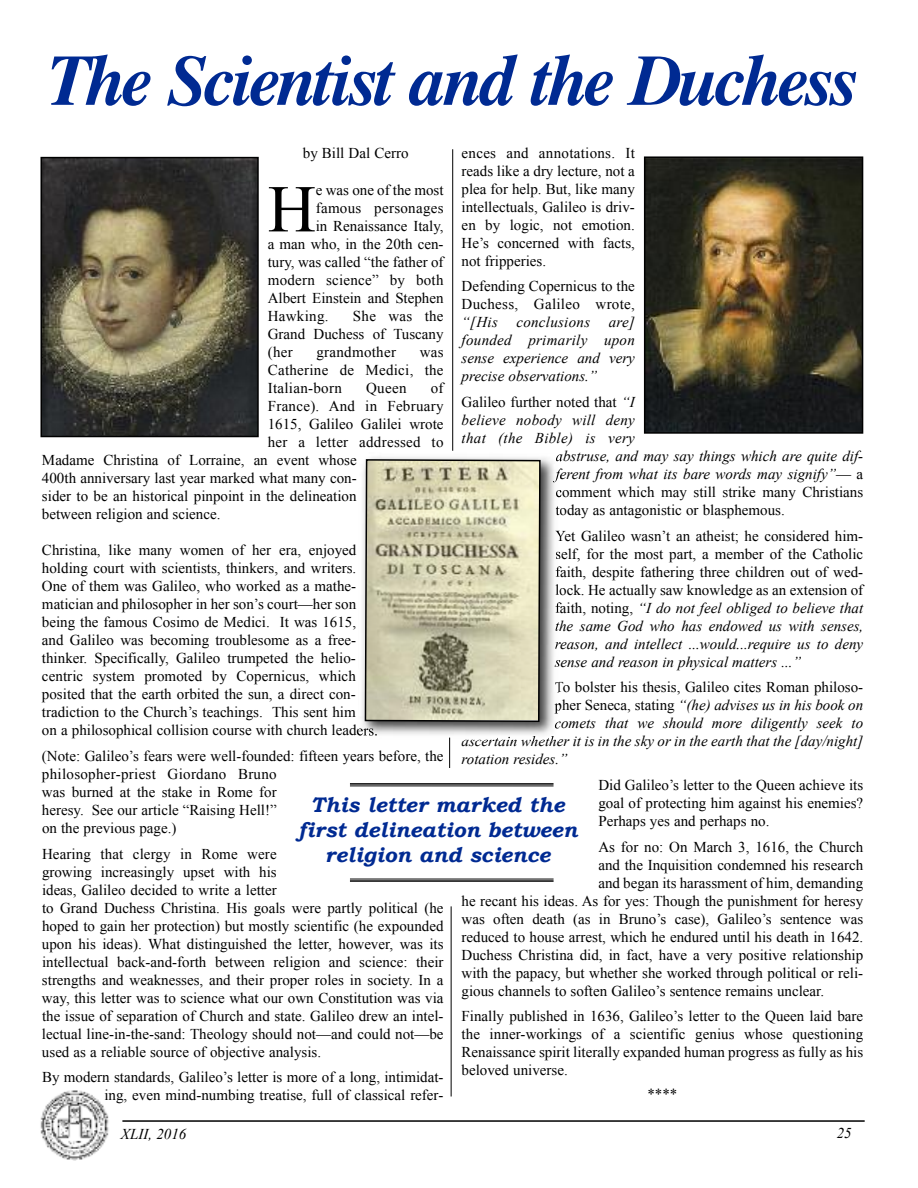
<style>
.page{position:relative;width:918px;height:1188px;background:#fff}
.page>*{position:absolute;margin:0;border:0;box-sizing:border-box;transform-origin:0 0}
.t1{font:italic 700 72px "Dutch 801 BT";letter-spacing:-.03em;color:#002a92}
.t2{font:66.9px "Times New Roman";color:#000}
.t3{font:italic 700 21px/25.2px "Bookman Old Style";color:#002a92;text-align:center}
.t4{font:15px/18px "Times New Roman";color:#000;text-align:justify}
.t5{font:italic 15px/18px "Times New Roman";color:#000;text-align:justify}
.t6{font:15px "Times New Roman";letter-spacing:.02em;color:#000}
.t7{font:italic 15px "Times New Roman";letter-spacing:.02em;color:#000}
.s1{font-style:italic}
.s2{font-style:normal}
</style>
<div class="page">
<hr style="left:122px;top:1120px;width:743px;height:2px;background:#000">
<hr style="left:350px;top:783px;width:204px;height:2px;background:#000">
<hr style="left:350px;top:786px;width:204px;height:1px;background:#000">
<hr style="left:350px;top:879px;width:204px;height:1px;background:#000">
<hr style="left:350px;top:880px;width:204px;height:2px;background:#000">
<img style="left:39px;top:1090px;width:71px;height:70px;border-radius:50%">
<img style="left:647px;top:159px;width:213px;height:272px">
<div style="left:644px;top:156px;width:219px;height:278px;border:2px solid #000"></div>
<img style="left:358px;top:456px;width:202px;height:285px">
<svg style="left:556px;top:454px;width:4px;height:7px"></svg>
<svg style="left:553px;top:469px;width:7px;height:13px"></svg>
<svg style="left:556px;top:490px;width:4px;height:7px"></svg>
<svg style="left:556px;top:505px;width:4px;height:12px"></svg>
<svg style="left:555px;top:530px;width:5px;height:11px"></svg>
<svg style="left:556px;top:550px;width:4px;height:28px"></svg>
<svg style="left:556px;top:584px;width:4px;height:11px"></svg>
<svg style="left:556px;top:602px;width:3px;height:12px"></svg>
<svg style="left:556px;top:620px;width:3px;height:11px"></svg>
<svg style="left:555px;top:642px;width:4px;height:7px"></svg>
<svg style="left:555px;top:660px;width:4px;height:7px"></svg>
<svg style="left:555px;top:682px;width:4px;height:11px"></svg>
<svg style="left:555px;top:701px;width:4px;height:13px"></svg>
<svg style="left:555px;top:720px;width:4px;height:9px"></svg>
<img style="left:462px;top:738px;width:37px;height:3px">
<svg style="left:364px;top:458px;width:177px;height:265px;background:#c5c1a5"></svg>
<img style="left:43px;top:160px;width:213px;height:274px">
<div style="left:40px;top:157px;width:219px;height:280px;border:2px solid #000"></div>
<hr style="left:452px;top:149px;width:1px;height:302px;background:#000">
<hr style="left:449px;top:738px;width:1px;height:30px;background:#000">
<hr style="left:451px;top:906px;width:1px;height:191px;background:#000">
<h1 class="t1" style="left:47px;top:36px;width:814px">The Scientist and the Duchess</h1>
<p class="t4" style="left:303px;top:144px;width:107px">by Bill Dal Cerro</p>
<h2 class="t2" style="left:268px;top:172px;width:50px">H</h2>
<p class="t4" style="left:316px;top:181px;width:129px">e was one of the most</p>
<p class="t4" style="left:462px;top:144px;width:175px">ences and annotations. It reads like a dry lecture, not a plea for help. But, like many intellectuals, Galileo is driv&shy;en by logic, not emotion.<br>He’s concerned with facts, not fripperies.</p>
<p class="t4" style="left:462px;top:277px;width:175px">Defending Copernicus to the<br>Duchess, Galileo wrote,</p>
<p class="t5" style="left:462px;top:313px;width:175px">“[His conclusions are] founded primarily upon sense experience and very precise observations.”</p>
<p class="t4" style="left:462px;top:393px;width:175px">Galileo further noted that <span class="s1">“I</span></p>
<p class="t7" style="left:462px;top:412px;width:175px">believe nobody will deny</p>
<p class="t7" style="left:462px;top:430px;width:175px">that (the Bible) is very</p>
<p class="t5" style="left:556px;top:447px;width:309px">abstruse, and may say things which are quite dif-</p>
<p class="t5" style="left:556px;top:465px;width:309px">ferent from what its bare words may signify”<span class="s2">— a</span></p>
<p class="t4" style="left:556px;top:483px;width:309px">comment which may still strike many Christians</p>
<p class="t4" style="left:555px;top:501px;width:231px">today as antagonistic or blasphemous.</p>
<p class="t4" style="left:555px;top:527px;width:310px">Yet Galileo wasn’t an atheist; he considered him&shy;self, for the most part, a member of the Catholic faith, despite fathering three children out of wed&shy;lock. He actually saw knowledge as an extension of faith, noting, <span class="s1">“I do not feel obliged to believe that the same God who has endowed us with senses, reason, and intellect ...would...require us to deny sense and reason in physical matters ...”</span></p>
<p class="t4" style="left:555px;top:678px;width:310px">To bolster his thesis, Galileo cites Roman philoso-</p>
<p class="t5" style="left:555px;top:696px;width:310px"><span class="s2">pher Seneca, stating</span> “(he) advises us in his book on</p>
<p class="t5" style="left:554px;top:714px;width:310px">comets that we should more diligently seek to</p>
<p class="t5" style="left:462px;top:732px;width:403px">ascertain whether it is in the sky or in the earth that the [day/night]</p>
<p class="t5" style="left:462px;top:750px;width:107px">rotation resides.”</p>
<p class="t4" style="left:598px;top:776px;width:266px">Did Galileo’s letter to the Queen achieve its goal of protecting him against his enemies?<br>Perhaps yes and perhaps no.</p>
<p class="t4" style="left:598px;top:838px;width:266px">As for no: On March 3, 1616, the Church</p>
<p class="t4" style="left:598px;top:856px;width:266px">and the Inquisition condemned his research</p>
<p class="t4" style="left:598px;top:874px;width:266px">and began its harassment of him, demanding</p>
<p class="t4" style="left:462px;top:892px;width:403px">he recant his ideas. As for yes: Though the punishment for heresy</p>
<p class="t4" style="left:462px;top:910px;width:403px">was often death (as in Bruno’s case), Galileo’s sentence was</p>
<p class="t4" style="left:462px;top:928px;width:403px">reduced to house arrest, which he endured until his death in 1642.</p>
<p class="t4" style="left:462px;top:946px;width:403px">Duchess Christina did, in fact, have a very positive relationship</p>
<p class="t4" style="left:462px;top:964px;width:403px">with the papacy, but whether she worked through political or reli-</p>
<p class="t4" style="left:462px;top:982px;width:364px">gious channels to soften Galileo’s sentence remains unclear.</p>
<p class="t4" style="left:462px;top:1007px;width:403px">Finally published in 1636, Galileo’s letter to the Queen laid bare the inner-workings of a scientific genius whose questioning Renaissance spirit literally expanded human progress as fully as his beloved universe.</p>
<p class="t4" style="left:647px;top:1085px;width:31px">****</p>
<p class="t6" style="left:316px;top:200px;width:129px">famous personages</p>
<p class="t4" style="left:316px;top:217px;width:129px">in Renaissance Italy,</p>
<p class="t4" style="left:268px;top:235px;width:177px">a man who, in the 20th cen-</p>
<p class="t4" style="left:268px;top:253px;width:177px">tury, was called “the father of</p>
<p class="t6" style="left:268px;top:272px;width:177px">modern science” by both</p>
<p class="t4" style="left:268px;top:289px;width:177px">Albert Einstein and Stephen</p>
<p class="t6" style="left:268px;top:308px;width:62px">Hawking.</p>
<p class="t4" style="left:268px;top:307px;width:177px;text-indent:85px">She was the Grand Duchess of Tuscany (her</p>
<p class="t6" style="left:316px;top:344px;width:81px">grandmother</p>
<p class="t4" style="left:268px;top:343px;width:177px;text-indent:152px">was Catherine de Medici, the Italian-born</p>
<p class="t4" style="left:366px;top:379px;width:42px">Queen</p>
<p class="t4" style="left:431px;top:379px;width:14px">of</p>
<p class="t6" style="left:268px;top:398px;width:177px">France). And in February</p>
<p class="t4" style="left:268px;top:415px;width:177px">1615, Galileo Galilei wrote</p>
<p class="t6" style="left:268px;top:434px;width:177px">her a letter addressed to</p>
<p class="t4" style="left:42px;top:451px;width:316px">Madame Christina of Lorraine, an event whose</p>
<p class="t4" style="left:42px;top:469px;width:316px">400th anniversary last year marked what many con-</p>
<p class="t4" style="left:42px;top:487px;width:316px">sider to be an historical pinpoint in the delineation</p>
<p class="t4" style="left:42px;top:505px;width:180px">between religion and science.</p>
<p class="t4" style="left:42px;top:541px;width:337px;text-align:left">Christina, like many women of her era, enjoyed holding court with scientists, thinkers, and writers.<br>One of them was Galileo, who worked as a mathe&shy;matician and philosopher in her son’s court—her son being the famous Cosimo de Medici. It was 1615, and Galileo was becoming troublesome as a free&shy;thinker. Specifically, Galileo trumpeted the helio&shy;centric system promoted by Copernicus, which posited that the earth orbited the sun, a direct con&shy;tradiction to the Church’s teachings. This sent him<br>on a philosophical collision course with church leaders.</p>
<p class="t4" style="left:42px;top:747px;width:403px;text-align:left">(Note: Galileo’s fears were well-founded: fifteen years before, the philosopher-priest Giordano Bruno<br>was burned at the stake in Rome for<br>heresy. See our article “Raising Hell!”<br>on the previous page.)</p>
<p class="t4" style="left:42px;top:845px;width:403px;text-align:left">Hearing that clergy in Rome were<br>growing increasingly upset with his<br>ideas, Galileo decided to write a letter<br>to Grand Duchess Christina. His goals were partly political (he hoped to gain her protection) but mostly scientific (he expounded upon his ideas). What distinguished the letter, however, was its intellectual back-and-forth between religion and science: their strengths and weaknesses, and their proper roles in society. In a way, this letter was to science what our own Constitution was via the issue of separation of Church and state. Galileo drew an intel&shy;lectual line-in-the-sand: Theology should not—and could not—be used as a reliable source of objective analysis.</p>
<p class="t4" style="left:42px;top:1068px;width:403px;text-align:right">By modern standards, Galileo’s letter is more of a long, intimidat&shy;ing, even mind-numbing treatise, full of classical refer-</p>
<h3 class="t3" style="left:298px;top:792px;width:281px">This letter marked the first delineation between religion and science</h3>
<p class="t5" style="left:121px;top:1125px;width:67px">XLII, 2016</p>
<p class="t5" style="left:837px;top:1124px;width:16px">25</p>
</div>
